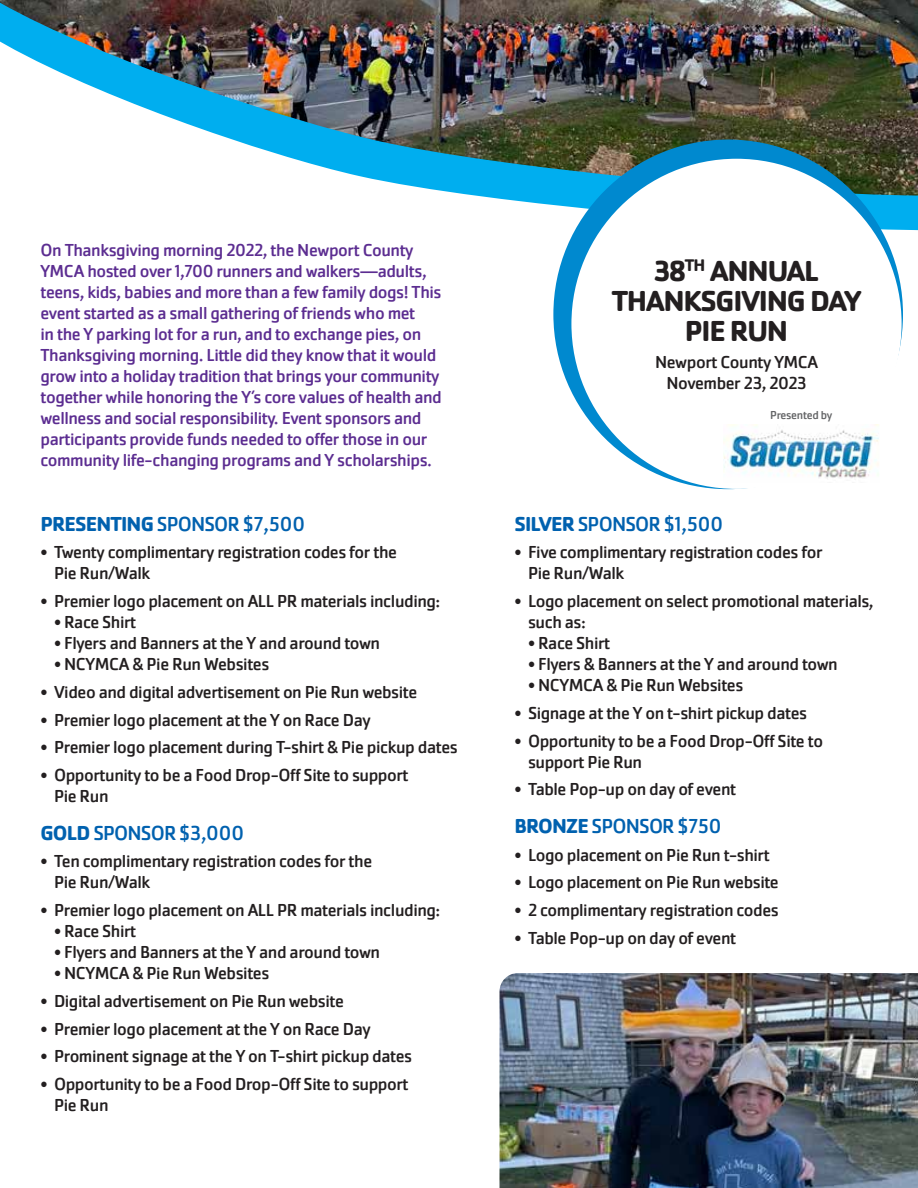
<style>
.page{position:relative;width:918px;height:1188px;background:#fff}
.page>*{position:absolute;margin:0;border:0;box-sizing:border-box;transform-origin:0 0}
.t1{font:700 30px/30px "Cachet Pro";letter-spacing:-.04em;color:#231f20;text-align:center}
.t2{font:21px "Cachet Pro";letter-spacing:-.04em;color:#0061af}
.t3{font:18px/21px "Cachet Pro";letter-spacing:-.025em;color:#231f20}
.t4{font:18px/21px "Cachet Pro";letter-spacing:-.025em;color:#5c2d91}
.t5{font:12px "Cachet Pro";letter-spacing:-.025em;color:#636466}
.s1{font-weight:700}
</style>
<div class="page">
<svg style="left:479px;top:196px;width:439px;height:34px"></svg>
<img style="left:0;top:0;width:918px;height:196px">
<div style="left:553px;top:140px;width:350px;height:349px;background:#0089cf;border-radius:50%"></div>
<div style="left:571px;top:159px;width:331px;height:330px;background:#fff;border-radius:50%"></div>
<img style="left:500px;top:973px;width:418px;height:215px">
<img style="left:723px;top:425px;width:156px;height:53px">
<p class="t4" style="left:40px;top:240px;width:403px">On Thanksgiving morning 2022, the Newport County YMCA hosted over 1,700 runners and walkers—adults, teens, kids, babies and more than a few family dogs! This event started as a small gathering of friends who met<br>in the Y parking lot for a run, and to exchange pies, on Thanksgiving morning. Little did they know that it would grow into a holiday tradition that brings your community together while honoring the Y’s core values of health and wellness and social responsibility. Event sponsors and participants provide funds needed to offer those in our community life-changing programs and Y scholarships.</p>
<p class="t2" style="left:40px;top:511px;width:266px"><span class="s1">PRESENTING</span> SPONSOR $7,500</p>
<p class="t3" style="left:54px;top:542px;width:345px;text-indent:-14px">• Twenty complimentary registration codes for the<br>Pie Run/Walk</p>
<p class="t3" style="left:40px;top:591px;width:401px">• Premier logo placement on ALL PR materials including:</p>
<p class="t3" style="left:54px;top:612px;width:84px">• Race Shirt</p>
<p class="t3" style="left:54px;top:633px;width:328px">• Flyers and Banners at the Y and around town</p>
<p class="t3" style="left:54px;top:654px;width:217px">• NCYMCA &amp; Pie Run Websites</p>
<p class="t3" style="left:40px;top:682px;width:378px">• Video and digital advertisement on Pie Run website</p>
<p class="t3" style="left:40px;top:709px;width:332px">• Premier logo placement at the Y on Race Day</p>
<p class="t3" style="left:40px;top:737px;width:419px">• Premier logo placement during T-shirt &amp; Pie pickup dates</p>
<p class="t3" style="left:54px;top:765px;width:356px;text-indent:-14px">• Opportunity to be a Food Drop-Off Site to support<br>Pie Run</p>
<p class="t2" style="left:40px;top:820px;width:205px"><span class="s1">GOLD</span> SPONSOR $3,000</p>
<p class="t3" style="left:54px;top:851px;width:320px;text-indent:-14px">• Ten complimentary registration codes for the<br>Pie Run/Walk</p>
<p class="t3" style="left:40px;top:900px;width:401px">• Premier logo placement on ALL PR materials including:</p>
<p class="t3" style="left:54px;top:921px;width:84px">• Race Shirt</p>
<p class="t3" style="left:54px;top:942px;width:328px">• Flyers and Banners at the Y and around town</p>
<p class="t3" style="left:54px;top:963px;width:217px">• NCYMCA &amp; Pie Run Websites</p>
<p class="t3" style="left:40px;top:991px;width:305px">• Digital advertisement on Pie Run website</p>
<p class="t3" style="left:40px;top:1018px;width:332px">• Premier logo placement at the Y on Race Day</p>
<p class="t3" style="left:40px;top:1046px;width:373px">• Prominent signage at the Y on T-shirt pickup dates</p>
<p class="t3" style="left:54px;top:1074px;width:356px;text-indent:-14px">• Opportunity to be a Food Drop-Off Site to support<br>Pie Run</p>
<h1 class="t1" style="left:612px;top:256px;width:251px">38<sup>TH</sup> ANNUAL<br>THANKSGIVING DAY<br>PIE RUN</h1>
<p class="t3" style="left:655px;top:352px;width:165px;text-align:center">Newport County YMCA<br>November 23, 2023</p>
<p class="t5" style="left:770px;top:408px;width:64px">Presented by</p>
<p class="t2" style="left:514px;top:511px;width:210px"><span class="s1">SILVER</span> SPONSOR $1,500</p>
<p class="t3" style="left:528px;top:542px;width:296px;text-indent:-14px">• Five complimentary registration codes for<br>Pie Run/Walk</p>
<p class="t3" style="left:528px;top:591px;width:347px;text-indent:-14px">• Logo placement on select promotional materials, such as:</p>
<p class="t3" style="left:528px;top:633px;width:84px">• Race Shirt</p>
<p class="t3" style="left:528px;top:654px;width:311px">• Flyers &amp; Banners at the Y and around town</p>
<p class="t3" style="left:528px;top:675px;width:217px">• NCYMCA &amp; Pie Run Websites</p>
<p class="t3" style="left:514px;top:703px;width:294px">• Signage at the Y on t-shirt pickup dates</p>
<p class="t3" style="left:528px;top:730px;width:297px;text-indent:-14px">• Opportunity to be a Food Drop-Off Site to support Pie Run</p>
<p class="t3" style="left:514px;top:779px;width:223px">• Table Pop-up on day of event</p>
<p class="t2" style="left:514px;top:814px;width:208px"><span class="s1">BRONZE</span> SPONSOR $750</p>
<p class="t3" style="left:514px;top:844px;width:257px">• Logo placement on Pie Run t-shirt</p>
<p class="t3" style="left:514px;top:872px;width:266px">• Logo placement on Pie Run website</p>
<p class="t3" style="left:514px;top:900px;width:266px">• 2 complimentary registration codes</p>
<p class="t3" style="left:514px;top:928px;width:223px">• Table Pop-up on day of event</p>
</div>
